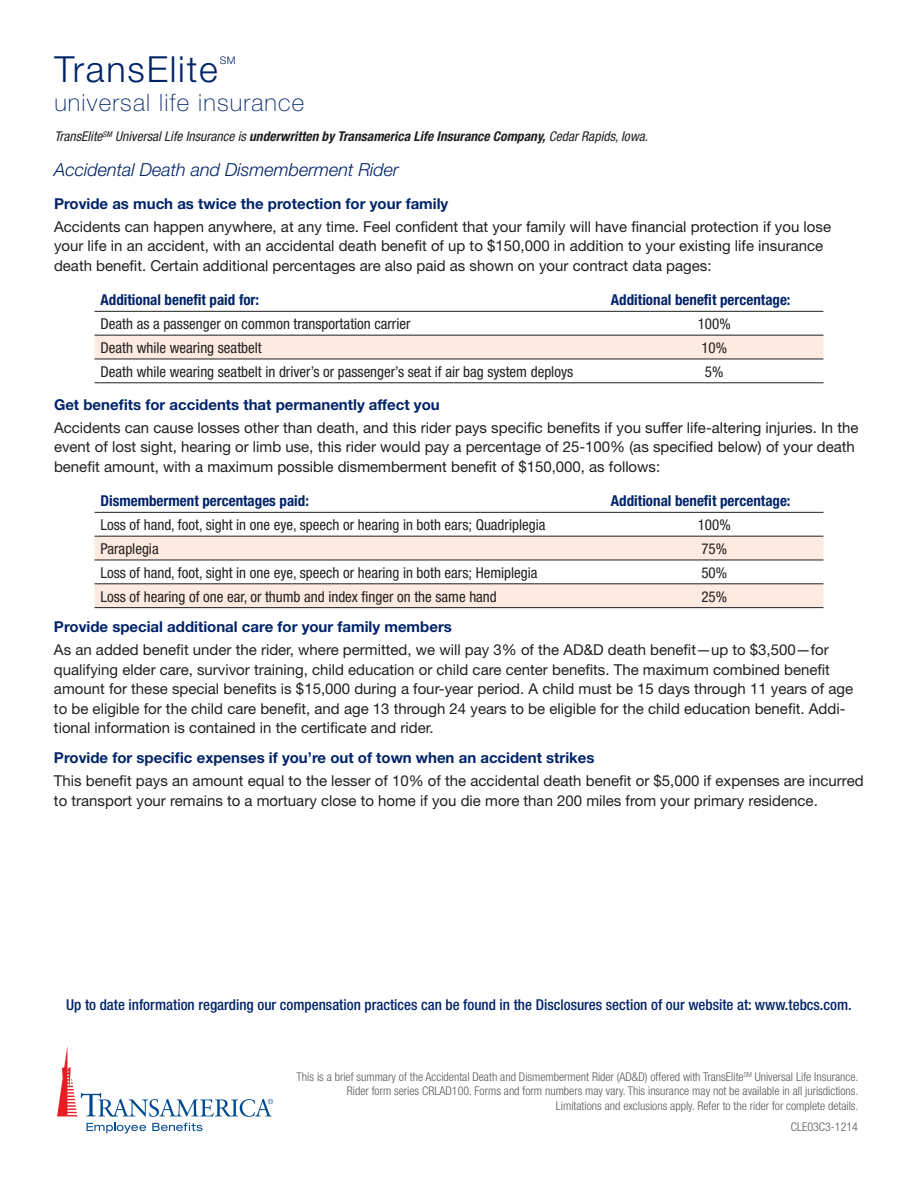
<style>
.page{position:relative;width:918px;height:1188px;background:#fff}
.page>*{position:absolute;margin:0;border:0;box-sizing:border-box;transform-origin:0 0}
.Product_name{font:300 36px "Helvetica Neue";letter-spacing:.05em;color:#002369}
.Product_type{font:100 24px "Helvetica Neue";letter-spacing:.05em;color:#002369}
.RIDER__head{font:italic 300 18px "Helvetica Neue";color:#002369}
.BODY__text{font:15px/19.5px "Helvetica Neue";color:#231f20}
.BODY__text-2{font:condensed 15px "Helvetica Neue";color:#231f20}
.BODY__head{font:700 15px "Helvetica Neue";color:#002369}
.BODY__subhead{font:500 condensed 15px "Helvetica Neue";color:#002369}
.BODY__text-3{font:700 condensed 15px "Helvetica Neue";color:#002369}
.UW_by{font:italic condensed 13.5px "Helvetica Neue";color:#231f20}
.Footnote{font:300 condensed 12px/14.4px "Helvetica Neue";color:#57585a;text-align:right}
.Form_Number{font:300 condensed 12px "Helvetica Neue";color:#57585a}
.Product_name-2{font:300 10.5px "Helvetica Neue";color:#002369}
.s1{font-weight:700}
</style>
<div class="page">
<svg style="left:57px;top:1046px;width:216px;height:71px"></svg>
<svg style="left:86px;top:1123px;width:60px;height:10px"></svg>
<svg style="left:152px;top:1123px;width:50px;height:8px"></svg>
<div style="left:95px;top:336px;width:728px;height:23px;background:#fdebe1"></div>
<hr style="left:95px;top:311px;width:510px;height:1px;background:#231f20">
<hr style="left:605px;top:311px;width:218px;height:1px;background:#231f20">
<hr style="left:95px;top:335px;width:510px;height:1px;background:#231f20">
<hr style="left:605px;top:335px;width:218px;height:1px;background:#231f20">
<hr style="left:95px;top:359px;width:510px;height:1px;background:#231f20">
<hr style="left:605px;top:359px;width:218px;height:1px;background:#231f20">
<hr style="left:95px;top:382px;width:510px;height:1px;background:#231f20">
<hr style="left:605px;top:382px;width:218px;height:1px;background:#231f20">
<svg style="left:95px;top:537px;width:728px;height:70px;fill:#fdebe1"></svg>
<hr style="left:95px;top:512px;width:510px;height:1px;background:#231f20">
<hr style="left:605px;top:512px;width:218px;height:1px;background:#231f20">
<hr style="left:95px;top:536px;width:510px;height:1px;background:#231f20">
<hr style="left:605px;top:536px;width:218px;height:1px;background:#231f20">
<hr style="left:95px;top:560px;width:510px;height:1px;background:#231f20">
<hr style="left:605px;top:560px;width:218px;height:1px;background:#231f20">
<hr style="left:95px;top:583px;width:510px;height:1px;background:#231f20">
<hr style="left:605px;top:583px;width:218px;height:1px;background:#231f20">
<hr style="left:95px;top:607px;width:510px;height:1px;background:#231f20">
<hr style="left:605px;top:607px;width:218px;height:1px;background:#231f20">
<p class="Product_name" style="left:54px;top:47px;width:165px">TransElite</p>
<p class="Product_name-2" style="left:220px;top:54px;width:17px">SM</p>
<p class="Product_type" style="left:54px;top:89px;width:252px">universal life insurance</p>
<p class="UW_by" style="left:54px;top:129px;width:595px">TransElite<sup>SM</sup> Universal Life Insurance is <span class="s1">underwritten by Transamerica Life Insurance Company,</span> Cedar Rapids, Iowa.</p>
<p class="RIDER__head" style="left:54px;top:159px;width:346px">Accidental Death and Dismemberment Rider</p>
<p class="BODY__head" style="left:54px;top:195px;width:396px">Provide as much as twice the protection for your family</p>
<p class="BODY__text" style="left:54px;top:217px;width:779px">Accidents can happen anywhere, at any time. Feel confident that your family will have financial protection if you lose your life in an accident, with an accidental death benefit of up to $150,000 in addition to your existing life insurance death benefit. Certain additional percentages are also paid as shown on your contract data pages:</p>
<p class="BODY__text-3" style="left:101px;top:291px;width:160px">Additional benefit paid for:</p>
<p class="BODY__text-3" style="left:611px;top:291px;width:181px">Additional benefit percentage:</p>
<p class="BODY__text-2" style="left:101px;top:315px;width:312px">Death as a passenger on common transportation carrier</p>
<p class="BODY__text-2" style="left:698px;top:315px;width:34px">100%</p>
<p class="BODY__text-2" style="left:101px;top:339px;width:163px">Death while wearing seatbelt</p>
<p class="BODY__text-2" style="left:701px;top:339px;width:27px">10%</p>
<p class="BODY__text-2" style="left:101px;top:363px;width:474px">Death while wearing seatbelt in driver’s or passenger’s seat if air bag system deploys</p>
<p class="BODY__text-2" style="left:705px;top:363px;width:20px">5%</p>
<p class="BODY__head" style="left:54px;top:396px;width:387px">Get benefits for accidents that permanently affect you</p>
<p class="BODY__text" style="left:54px;top:418px;width:806px">Accidents can cause losses other than death, and this rider pays specific benefits if you suffer life-altering injuries. In the event of lost sight, hearing or limb use, this rider would pay a percentage of 25-100% (as specified below) of your death benefit amount, with a maximum possible dismemberment benefit of $150,000, as follows:</p>
<p class="BODY__text-3" style="left:101px;top:492px;width:210px">Dismemberment percentages paid:</p>
<p class="BODY__text-3" style="left:611px;top:492px;width:181px">Additional benefit percentage:</p>
<p class="BODY__text-2" style="left:101px;top:516px;width:446px">Loss of hand, foot, sight in one eye, speech or hearing in both ears; Quadriplegia</p>
<p class="BODY__text-2" style="left:698px;top:516px;width:34px">100%</p>
<p class="BODY__text-2" style="left:101px;top:540px;width:60px">Paraplegia</p>
<p class="BODY__text-2" style="left:701px;top:540px;width:27px">75%</p>
<p class="BODY__text-2" style="left:101px;top:564px;width:439px">Loss of hand, foot, sight in one eye, speech or hearing in both ears; Hemiplegia</p>
<p class="BODY__text-2" style="left:701px;top:564px;width:27px">50%</p>
<p class="BODY__text-2" style="left:101px;top:588px;width:398px">Loss of hearing of one ear, or thumb and index finger on the same hand</p>
<p class="BODY__text-2" style="left:701px;top:588px;width:27px">25%</p>
<p class="BODY__head" style="left:54px;top:618px;width:399px">Provide special additional care for your family members</p>
<p class="BODY__text" style="left:54px;top:640px;width:801px">As an added benefit under the rider, where permitted, we will pay 3% of the AD&amp;D death benefit—up to $3,500—for qualifying elder care, survivor training, child education or child care center benefits. The maximum combined benefit amount for these special benefits is $15,000 during a four-year period. A child must be 15 days through 11 years of age to be eligible for the child care benefit, and age 13 through 24 years to be eligible for the child education benefit. Addi&shy;tional information is contained in the certificate and rider.</p>
<p class="BODY__head" style="left:54px;top:749px;width:542px">Provide for specific expenses if you’re out of town when an accident strikes</p>
<p class="BODY__text" style="left:54px;top:771px;width:811px">This benefit pays an amount equal to the lesser of 10% of the accidental death benefit or $5,000 if expenses are incurred to transport your remains to a mortuary close to home if you die more than 200 miles from your primary residence.</p>
<p class="BODY__subhead" style="left:66px;top:995px;width:787px">Up to date information regarding our compensation practices can be found in the Disclosures section of our website at: www.tebcs.com.</p>
<p class="Footnote" style="left:297px;top:1069px;width:563px">This is a brief summary of the Accidental Death and Dismemberment Rider (AD&amp;D) offered with TransElite<sup>SM</sup> Universal Life Insurance.<br>Rider form series CRLAD100. Forms and form numbers may vary. This insurance may not be available in all jurisdictions.<br>Limitations and exclusions apply. Refer to the rider for complete details.</p>
<p class="Form_Number" style="left:791px;top:1120px;width:69px">CLE03C3-1214</p>
</div>
